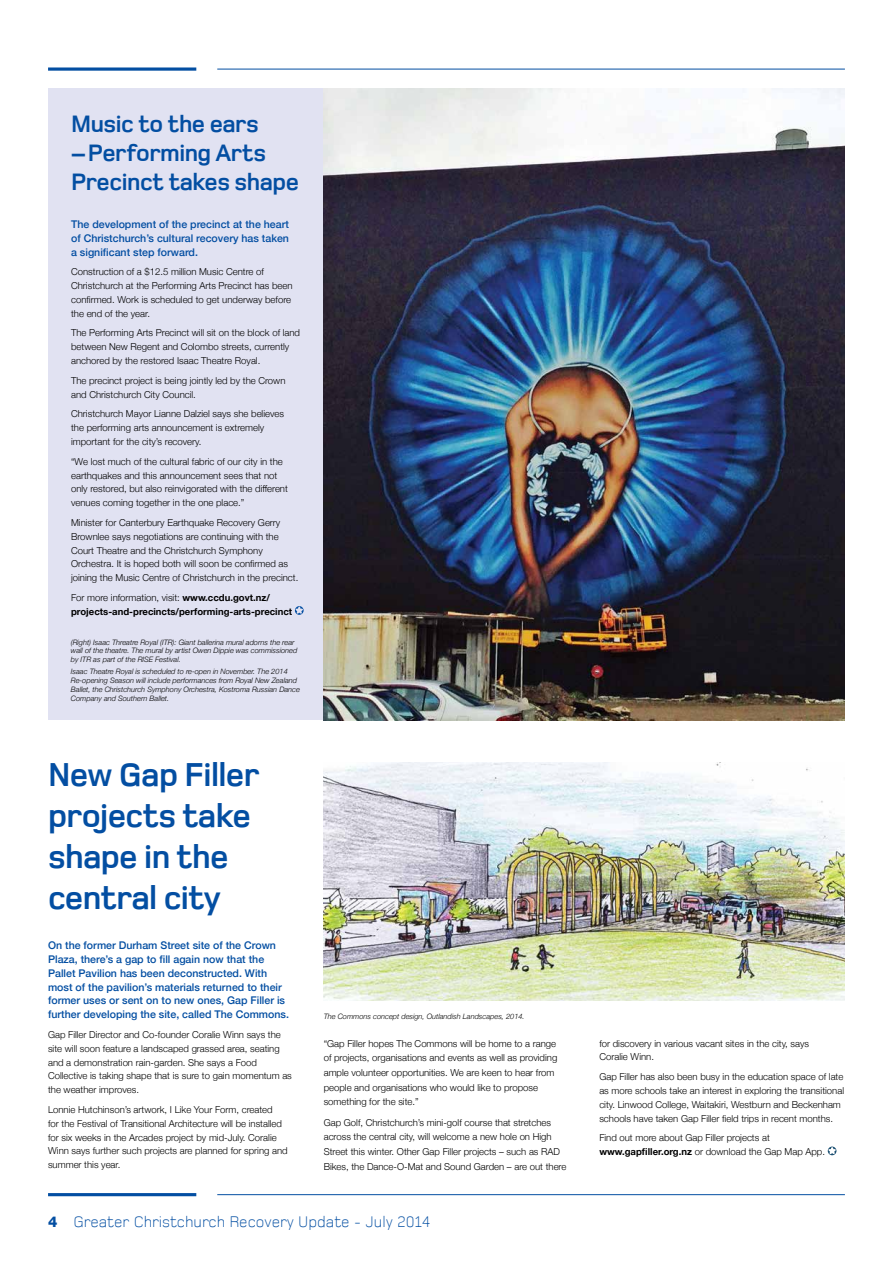
<style>
.page{position:relative;width:893px;height:1263px;background:#fff}
.page>*{position:absolute;margin:0;border:0;box-sizing:border-box;transform-origin:0 0}
.t1{font:700 34.05px/41px "Foundry Monoline";letter-spacing:-.02em;color:#034ea2}
.t2{font:700 24.45px/29.4px "Foundry Monoline";letter-spacing:-.02em;color:#034ea2}
.t3{font:300 15.9px "Foundry Monoline";color:#034ea2}
.t4{font:500 10.65px/13.8px "Helvetica Neue";color:#034ea2;text-align:justify}
.t5{font:300 9.6px/13.8px "Helvetica Neue";color:#000}
.t6{font:700 9.6px/13.8px "Helvetica Neue";color:#000}
.t7{font:italic 300 7.35px/8.9px "Helvetica Neue";color:#000}
.s1{font-weight:300}
.s2{font-family:"Helvetica Neue LT Std";font-weight:800;font-size:14.85px}
.s3{font-weight:700}
</style>
<div class="page">
<hr style="left:48px;top:1193px;width:148px;height:3px;background:#034ea2">
<hr style="left:217px;top:1194px;width:628px;height:1px;background:#034ea2">
<svg style="left:48px;top:67px;width:148px;height:4px"></svg>
<hr style="left:217px;top:69px;width:628px;height:1px;background:#034ea2">
<div style="left:48px;top:89px;width:276px;height:631px;background:#e1e2f2"></div>
<svg style="left:295px;top:606px;width:9px;height:9px"></svg>
<img style="left:324px;top:89px;width:521px;height:631px">
<img style="left:324px;top:762px;width:521px;height:238px">
<svg style="left:828px;top:1146px;width:8px;height:9px"></svg>
<h2 class="t2" style="left:71px;top:109px;width:189px">Music to the ears</h2>
<h2 class="t2" style="left:71px;top:139px;width:229px">– Performing Arts<br>Precinct takes shape</h2>
<p class="t4" style="left:71px;top:217px;width:219px">The development of the precinct at the heart of Christchurch’s cultural recovery has taken a significant step forward.</p>
<p class="t5" style="left:71px;top:264px;width:223px">Construction of a $12.5 million Music Centre of Christchurch at the Performing Arts Precinct has been confirmed. Work is scheduled to get underway before the end of the year.</p>
<p class="t5" style="left:71px;top:326px;width:231px">The Performing Arts Precinct will sit on the block of land between New Regent and Colombo streets, currently anchored by the restored Isaac Theatre Royal.</p>
<p class="t5" style="left:71px;top:373px;width:216px">The precinct project is being jointly led by the Crown and Christchurch City Council.</p>
<p class="t5" style="left:71px;top:407px;width:214px">Christchurch Mayor Lianne Dalziel says she believes the performing arts announcement is extremely important for the city’s recovery.</p>
<p class="t5" style="left:71px;top:454px;width:218px">“We lost much of the cultural fabric of our city in the earthquakes and this announcement sees that not only restored, but also reinvigorated with the different venues coming together in the one place.”</p>
<p class="t5" style="left:71px;top:515px;width:229px">Minister for Canterbury Earthquake Recovery Gerry Brownlee says negotiations are continuing with the Court Theatre and the Christchurch Symphony Orchestra. It is hoped both will soon be confirmed as joining the Music Centre of Christchurch in the precinct.</p>
<p class="t6" style="left:71px;top:591px;width:223px"><span class="s1">For more information, visit:</span> www.ccdu.govt.nz/ projects-and-precincts/performing-arts-precinct</p>
<p class="t7" style="left:71px;top:637px;width:228px">(Right) Isaac Threatre Royal (ITR): Giant ballerina mural adorns the rear wall of the theatre. The mural by artist Owen Dippie was commissioned by ITR as part of the RISE Festival.</p>
<p class="t7" style="left:71px;top:667px;width:231px">Isaac Theatre Royal is scheduled to re-open in November. The 2014<br>Re-opening Season will include performances from Royal New Zealand Ballet, the Christchurch Symphony Orchestra, Kostroma Russian Dance Company and Southern Ballet.</p>
<h1 class="t1" style="left:48px;top:754px;width:213px">New Gap Filler projects take shape in the central city</h1>
<p class="t4" style="left:48px;top:938px;width:242px;text-align:left">On the former Durham Street site of the Crown Plaza, there’s a gap to fill again now that the Pallet Pavilion has been deconstructed. With most of the pavilion’s materials returned to their former uses or sent on to new ones, Gap Filler is further developing the site, called The Commons.</p>
<p class="t5" style="left:48px;top:1027px;width:245px">Gap Filler Director and Co-founder Coralie Winn says the site will soon feature a landscaped grassed area, seating and a demonstration rain-garden. She says a Food Collective is taking shape that is sure to gain momentum as the weather improves.</p>
<p class="t5" style="left:48px;top:1102px;width:241px">Lonnie Hutchinson’s artwork, I Like Your Form, created<br>for the Festival of Transitional Architecture will be installed for six weeks in the Arcades project by mid-July. Coralie Winn says further such projects are planned for spring and summer this year.</p>
<p class="t7" style="left:324px;top:1012px;width:202px">The Commons concept design, Outlandish Landscapes, 2014.</p>
<p class="t5" style="left:324px;top:1035px;width:235px;line-height:14.5px">“Gap Filler hopes The Commons will be home to a range of projects, organisations and events as well as providing ample volunteer opportunities. We are keen to hear from people and organisations who would like to propose something for the site.”</p>
<p class="t5" style="left:324px;top:1114px;width:244px;line-height:14.5px">Gap Golf, Christchurch’s mini-golf course that stretches across the central city, will welcome a new hole on High Street this winter. Other Gap Filler projects – such as RAD Bikes, the Dance-O-Mat and Sound Garden – are out there</p>
<h3 class="t3" style="left:48px;top:1213px;width:384px"><span class="s2">4</span> Greater Christchurch Recovery Update - July 2014</h3>
<p class="t5" style="left:599px;top:1036px;width:211px">for discovery in various vacant sites in the city, says<br>Coralie Winn.</p>
<p class="t5" style="left:599px;top:1069px;width:246px">Gap Filler has also been busy in the education space of late as more schools take an interest in exploring the transitional city. Linwood College, Waitakiri, Westburn and Beckenham schools have taken Gap Filler field trips in recent months.</p>
<p class="t5" style="left:599px;top:1130px;width:227px">Find out more about Gap Filler projects at <span class="s3">www.gapfiller.org.nz</span> or download the Gap Map App.</p>
</div>
